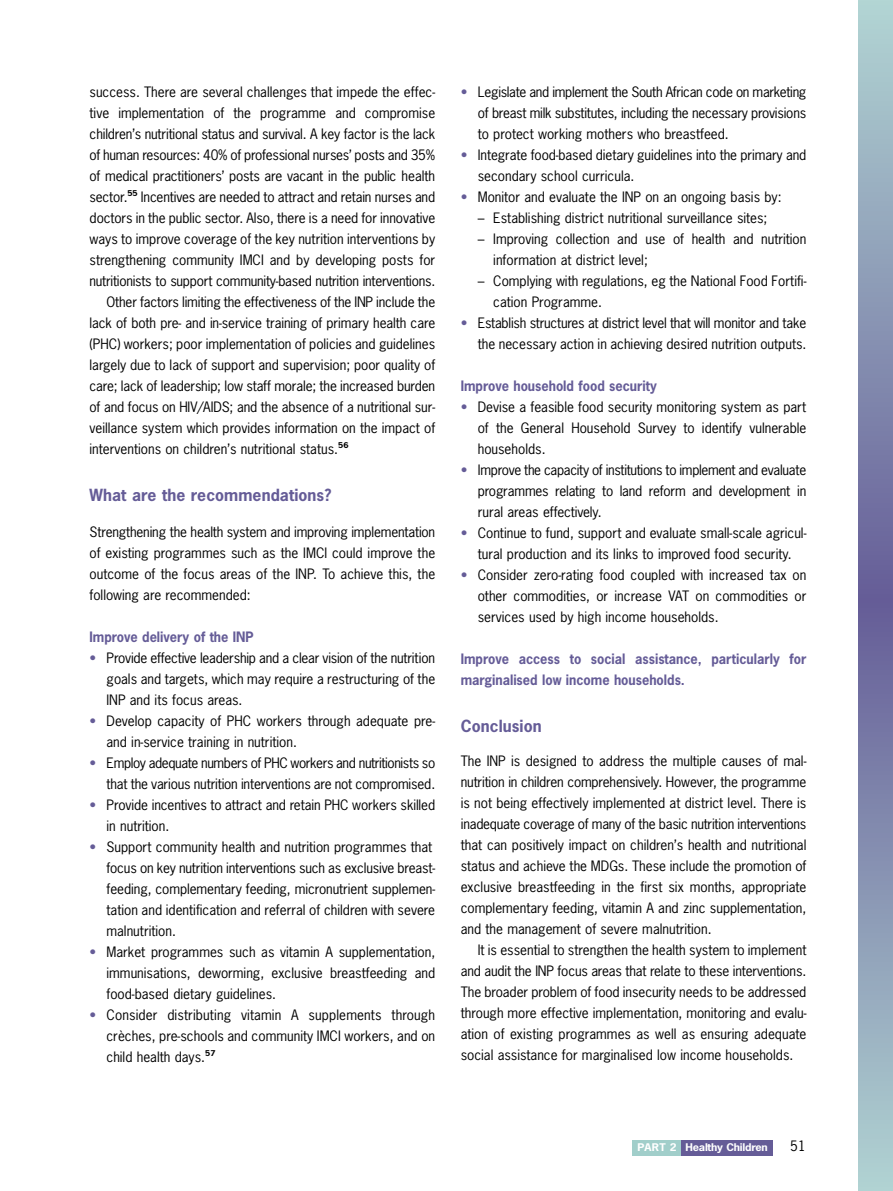
<style>
.page{position:relative;width:893px;height:1191px;background:#fff}
.page>*{position:absolute;margin:0;border:0;box-sizing:border-box;transform-origin:0 0}
.t1{font:700 15.75px "News Gothic";letter-spacing:.005em;color:#655c97}
.t2{font:13.5px/21px "News Gothic";color:#000;text-align:justify}
.t3{font:700 13.5px/21px "News Gothic";color:#655c97;scale:.95 1}
.t4{font:13.5px "News Gothic";letter-spacing:-.02em;color:#000}
.t5{font:13.5px/21px "News Gothic";letter-spacing:-.03em;color:#000;text-align:right}
.t6{font:700 9.9px "News Gothic";letter-spacing:-.02em;color:#fff;scale:1.11 1}
.s1{color:#655c97}
</style>
<div class="page">
<svg style="left:859px;top:0;width:34px;height:1191px;background:#8b98b5"></svg>
<div style="left:659px;top:1140px;width:113px;height:15px;background:#655c97"></div>
<div style="left:632px;top:1140px;width:49px;height:15px;background:#a1ceca"></div>
<p class="t2" style="left:90px;top:82px;width:347px">success. There are several challenges that impede the effec-</p>
<p class="t2" style="left:90px;top:103px;width:347px">tive implementation of the programme and compromise</p>
<p class="t2" style="left:90px;top:124px;width:347px">children’s nutritional status and survival. A key factor is the lack</p>
<p class="t4" style="left:90px;top:147px;width:347px">of human resources: 40% of professional nurses’ posts and 35%</p>
<p class="t2" style="left:90px;top:166px;width:347px">of medical practitioners’ posts are vacant in the public health</p>
<p class="t2" style="left:90px;top:187px;width:347px">sector.<sup>55</sup> Incentives are needed to attract and retain nurses and</p>
<p class="t2" style="left:90px;top:208px;width:347px">doctors in the public sector. Also, there is a need for innovative</p>
<p class="t2" style="left:90px;top:229px;width:347px">ways to improve coverage of the key nutrition interventions by</p>
<p class="t2" style="left:90px;top:250px;width:347px">strengthening community IMCI and by developing posts for</p>
<p class="t4" style="left:90px;top:273px;width:347px">nutritionists to support community-based nutrition interventions.</p>
<p class="t2" style="left:107px;top:292px;width:330px">Other factors limiting the effectiveness of the INP include the</p>
<p class="t2" style="left:90px;top:313px;width:347px">lack of both pre- and in-service training of primary health care</p>
<p class="t2" style="left:90px;top:334px;width:347px">(PHC) workers; poor implementation of policies and guidelines</p>
<p class="t2" style="left:90px;top:355px;width:347px">largely due to lack of support and supervision; poor quality of</p>
<p class="t2" style="left:90px;top:376px;width:347px">care; lack of leadership; low staff morale; the increased burden</p>
<p class="t2" style="left:90px;top:397px;width:347px">of and focus on HIV/AIDS; and the absence of a nutritional sur-</p>
<p class="t2" style="left:90px;top:418px;width:347px">veillance system which provides information on the impact of</p>
<p class="t2" style="left:90px;top:439px;width:260px">interventions on children’s nutritional status.<sup>56</sup></p>
<p class="t1" style="left:90px;top:486px;width:243px">What are the recommendations?</p>
<p class="t2" style="left:90px;top:521px;width:347px">Strengthening the health system and improving implementation of existing programmes such as the IMCI could improve the outcome of the focus areas of the INP. To achieve this, the following are recommended:</p>
<p class="t3" style="left:90px;top:626px;width:174px">Improve delivery of the INP</p>
<p class="t2" style="left:107px;top:647px;width:330px;text-indent:-17px"><span class="s1">•</span> Provide effective leadership and a clear vision of the nutrition goals and targets, which may require a restructuring of the INP and its focus areas.</p>
<p class="t2" style="left:107px;top:710px;width:330px;text-indent:-17px"><span class="s1">•</span> Develop capacity of PHC workers through adequate pre&shy;and in-service training in nutrition.</p>
<p class="t5" style="left:90px;top:752px;width:347px"><span class="s1">•</span> Employ adequate numbers of PHC workers and nutritionists so that the various nutrition interventions are not compromised.</p>
<p class="t2" style="left:107px;top:794px;width:330px;text-indent:-17px"><span class="s1">•</span> Provide incentives to attract and retain PHC workers skilled in nutrition.</p>
<p class="t2" style="left:107px;top:836px;width:330px;text-align:left;text-indent:-17px"><span class="s1">•</span> Support community health and nutrition programmes that focus on key nutrition interventions such as exclusive breast&shy;feeding, complementary feeding, micronutrient supplemen&shy;tation and identification and referral of children with severe malnutrition.</p>
<p class="t2" style="left:107px;top:941px;width:330px;text-indent:-17px"><span class="s1">•</span> Market programmes such as vitamin A supplementation, immunisations, deworming, exclusive breastfeeding and food-based dietary guidelines.</p>
<p class="t2" style="left:107px;top:1004px;width:330px;text-indent:-17px"><span class="s1">•</span> Consider distributing vitamin A supplements through crèches, pre-schools and community IMCI workers, and on child health days.<sup>57</sup></p>
<p class="t2" style="left:478px;top:82px;width:330px;text-indent:-17px"><span class="s1">•</span> Legislate and implement the South African code on marketing of breast milk substitutes, including the necessary provisions to protect working mothers who breastfeed.</p>
<p class="t2" style="left:478px;top:145px;width:330px;text-indent:-17px"><span class="s1">•</span> Integrate food-based dietary guidelines into the primary and secondary school curricula.</p>
<p class="t2" style="left:461px;top:187px;width:322px"><span class="s1">•</span> Monitor and evaluate the INP on an ongoing basis by:</p>
<p class="t2" style="left:478px;top:208px;width:291px">– Establishing district nutritional surveillance sites;</p>
<p class="t2" style="left:493px;top:229px;width:315px;text-indent:-16px">– Improving collection and use of health and nutrition information at district level;</p>
<p class="t2" style="left:493px;top:271px;width:315px;text-indent:-16px">– Complying with regulations, eg the National Food Fortifi&shy;cation Programme.</p>
<p class="t2" style="left:461px;top:313px;width:347px;text-align:right"><span class="s1">•</span> Establish structures at district level that will monitor and take the necessary action in achieving desired nutrition outputs.</p>
<p class="t3" style="left:461px;top:376px;width:208px">Improve household food security</p>
<p class="t2" style="left:478px;top:397px;width:330px;text-indent:-17px"><span class="s1">•</span> Devise a feasible food security monitoring system as part of the General Household Survey to identify vulnerable households.</p>
<p class="t2" style="left:478px;top:460px;width:330px;text-indent:-17px"><span class="s1">•</span> Improve the capacity of institutions to implement and evaluate programmes relating to land reform and development in rural areas effectively.</p>
<p class="t2" style="left:461px;top:523px;width:347px;text-align:center"><span class="s1">•</span> Continue to fund, support and evaluate small-scale agricul&shy;tural production and its links to improved food security.</p>
<p class="t2" style="left:478px;top:565px;width:330px;text-indent:-17px"><span class="s1">•</span> Consider zero-rating food coupled with increased tax on other commodities, or increase VAT on commodities or services used by high income households.</p>
<p class="t3" style="left:461px;top:649px;width:365px">Improve access to social assistance, particularly for marginalised low income households.</p>
<p class="t1" style="left:461px;top:717px;width:82px">Conclusion</p>
<p class="t2" style="left:461px;top:751px;width:347px">The INP is designed to address the multiple causes of mal&shy;nutrition in children comprehensively. However, the programme is not being effectively implemented at district level. There is inadequate coverage of many of the basic nutrition interventions that can positively impact on children’s health and nutritional status and achieve the MDGs. These include the promotion of exclusive breastfeeding in the first six months, appropriate complementary feeding, vitamin A and zinc supplementation, and the management of severe malnutrition.</p>
<p class="t2" style="left:461px;top:940px;width:347px;text-indent:17px">It is essential to strengthen the health system to implement and audit the INP focus areas that relate to these interventions.<br>The broader problem of food insecurity needs to be addressed through more effective implementation, monitoring and evalu&shy;ation of existing programmes as well as ensuring adequate social assistance for marginalised low income households.</p>
<p class="t6" style="left:638px;top:1141px;width:119px">PART 2 Healthy Children</p>
<p class="t2" style="left:790px;top:1136px;width:17px">51</p>
</div>
